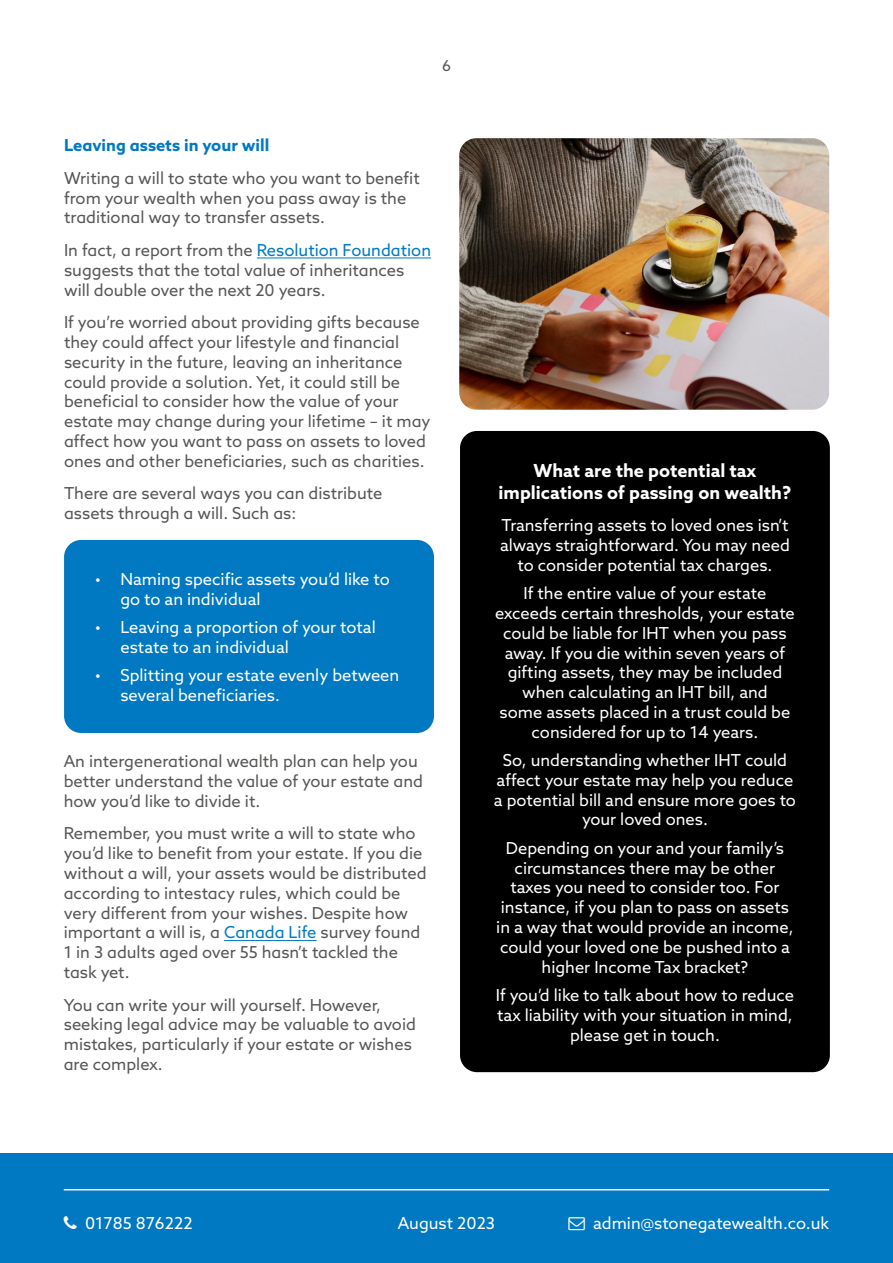
<style>
.page{position:relative;width:893px;height:1263px;background:#fff}
.page>*{position:absolute;margin:0;border:0;box-sizing:border-box;transform-origin:0 0}
.t1{font:700 18px/21.6px "Azo Sans";color:#fff;text-align:center}
.t2{font:16.5px/19.8px "Azo Sans";color:#575756}
.t3{font:16.5px/19.8px "Azo Sans";color:#fff;text-align:center}
.t4{font:700 16.5px "Azo Sans";color:#0079c2}
.t5{font:15px "Azo Sans";color:#575756}
.s1{color:#0079c2}
</style>
<div class="page">
<div style="left:0;top:1153px;width:893px;height:110px;background:#0079c2"></div>
<hr style="left:64px;top:1189px;width:765px;height:1px;background:#fff">
<hr style="left:257px;top:258px;width:174px;height:1px;background:#0079c2">
<div style="left:64px;top:540px;width:370px;height:193px;background:#0079c2;border-radius:17px"></div>
<div style="left:460px;top:431px;width:370px;height:641px;background:#000;border-radius:17px"></div>
<hr style="left:224px;top:940px;width:93px;height:1px;background:#0079c2">
<img style="left:459px;top:138px;width:370px;height:272px">
<p class="t5" style="left:442px;top:56px;width:10px">6</p>
<p class="t4" style="left:64px;top:134px;width:207px">Leaving assets in your will</p>
<p class="t2" style="left:64px;top:168px;width:357px">Writing a will to state who you want to benefit from your wealth when you pass away is the traditional way to transfer assets.</p>
<p class="t2" style="left:64px;top:240px;width:369px">In fact, a report from the <span class="s1">Resolution Foundation </span>suggests that the total value of inheritances will double over the next 20 years.</p>
<p class="t2" style="left:64px;top:312px;width:368px">If you’re worried about providing gifts because they could affect your lifestyle and financial security in the future, leaving an inheritance could provide a solution. Yet, it could still be beneficial to consider how the value of your estate may change during your lifetime – it may affect how you want to pass on assets to loved ones and other beneficiaries, such as charities.</p>
<p class="t2" style="left:64px;top:483px;width:320px">There are several ways you can distribute assets through a will. Such as:</p>
<p class="t3" style="left:120px;top:569px;width:271px;text-align:left;text-indent:-26px">• Naming specific assets you’d like to go to an individual</p>
<p class="t3" style="left:120px;top:617px;width:257px;text-align:left;text-indent:-26px">• Leaving a proportion of your total estate to an individual</p>
<p class="t3" style="left:120px;top:665px;width:280px;text-align:left;text-indent:-26px">• Splitting your estate evenly between several beneficiaries.</p>
<p class="t2" style="left:64px;top:751px;width:361px">An intergenerational wealth plan can help you better understand the value of your estate and how you’d like to divide it.</p>
<p class="t2" style="left:64px;top:823px;width:364px">Remember, you must write a will to state who you’d like to benefit from your estate. If you die without a will, your assets would be distributed according to intestacy rules, which could be very different from your wishes. Despite how important a will is, a <span class="s1">Canada Life</span> survey found 1 in 3 adults aged over 55 hasn’t tackled the task yet.</p>
<p class="t2" style="left:64px;top:995px;width:354px">You can write your will yourself. However, seeking legal advice may be valuable to avoid mistakes, particularly if your estate or wishes are complex.</p>
<p class="t1" style="left:499px;top:459px;width:294px">What are the potential tax implications of passing on wealth?</p>
<p class="t3" style="left:500px;top:515px;width:291px">Transferring assets to loved ones isn’t always straightforward. You may need to consider potential tax charges.</p>
<p class="t3" style="left:495px;top:583px;width:301px">If the entire value of your estate exceeds certain thresholds, your estate could be liable for IHT when you pass away. If you die within seven years of gifting assets, they may be included when calculating an IHT bill, and<br>some assets placed in a trust could be considered for up to 14 years.</p>
<p class="t3" style="left:494px;top:750px;width:304px">So, understanding whether IHT could affect your estate may help you reduce a potential bill and ensure more goes to your loved ones.</p>
<p class="t3" style="left:496px;top:838px;width:299px">Depending on your and your family’s circumstances there may be other taxes you need to consider too. For instance, if you plan to pass on assets in a way that would provide an income, could your loved one be pushed into a higher Income Tax bracket?</p>
<p class="t3" style="left:496px;top:985px;width:300px">If you’d like to talk about how to reduce tax liability with your situation in mind, please get in touch.</p>
<p class="t3" style="left:85px;top:1213px;width:109px">01785 876222</p>
<p class="t3" style="left:593px;top:1213px;width:238px">admin@stonegatewealth.co.uk</p>
<p class="t3" style="left:398px;top:1213px;width:99px">August 2023</p>
</div>
